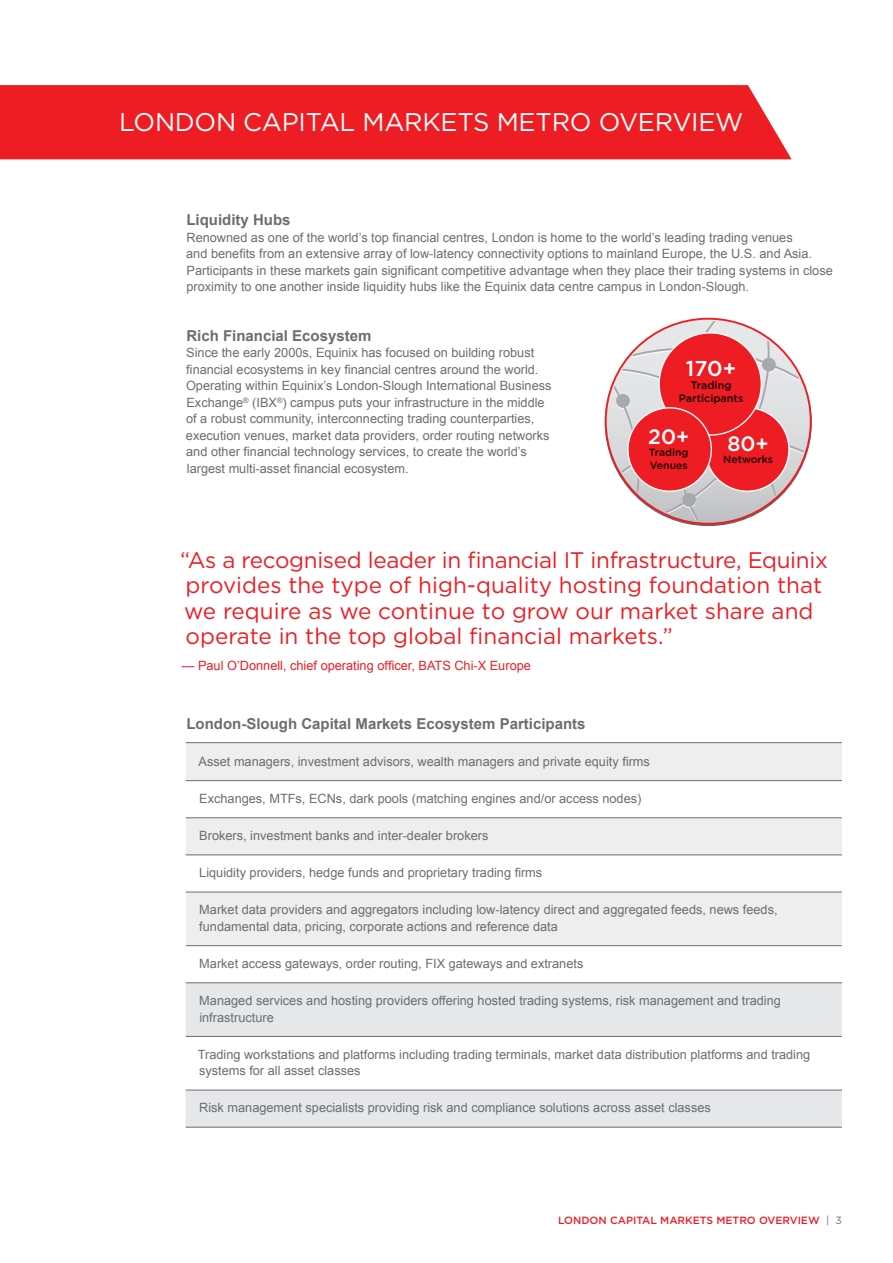
<style>
.page{position:relative;width:893px;height:1263px;background:#fff}
.page>*{position:absolute;margin:0;border:0;box-sizing:border-box;transform-origin:0 0}
.WP_Chapter_Headline{font:25.5px "Gotham";letter-spacing:-.01em;color:#fff}
.Call_Out{font:22.5px/25.5px "Gotham";color:#ee1d23}
.t1{font:500 21.45px "Gotham";color:#fff}
.t2{font:500 20.85px "Gotham";color:#fff}
.Body_Title_1_Space{font:700 15px "Arial";color:#6c6d70}
.Body_Title_2_Space{font:700 15px "Arial";color:#6c6d70}
.Body_Copy{font:12.75px/16.5px "Arial";color:#6c6d70}
.Body_Copy-2{font:12.75px "Arial";color:#ee1d23}
.t3{font:500 10.8px/12.9px "Gotham";color:#170000;text-align:center}
.t4{font:500 10.5px "Gotham";color:#ee1d23}
.t5{font:500 10.35px/12.5px "Gotham";color:#170000}
.s1{font-weight:400;color:#6c6d70}
</style>
<div class="page">
<div style="left:0;top:85px;width:792px;height:74px;background:#ee1d23"></div>
<div style="left:186px;top:743px;width:656px;height:37px;background:#eeeeef"></div>
<svg style="left:186px;top:781px;width:656px;height:164px;fill:#eeeeef"></svg>
<svg style="left:186px;top:983px;width:656px;height:144px;fill:#e6e7e9"></svg>
<hr style="left:186px;top:742px;width:656px;height:1px;background:#6c6d70">
<hr style="left:186px;top:780px;width:656px;height:1px;background:#6c6d70">
<hr style="left:186px;top:817px;width:656px;height:1px;background:#6c6d70">
<hr style="left:186px;top:855px;width:656px;height:1px;background:#6c6d70">
<hr style="left:186px;top:892px;width:656px;height:1px;background:#6c6d70">
<hr style="left:186px;top:945px;width:656px;height:1px;background:#6c6d70">
<hr style="left:186px;top:982px;width:656px;height:1px;background:#6c6d70">
<hr style="left:186px;top:1036px;width:656px;height:1px;background:#6c6d70">
<hr style="left:186px;top:1090px;width:656px;height:1px;background:#6c6d70">
<hr style="left:186px;top:1127px;width:656px;height:1px;background:#6c6d70">
<svg style="left:605px;top:318px;width:207px;height:208px"></svg>
<div style="left:762px;top:358px;width:14px;height:14px;background:#a8a9ad;border-radius:50%"></div>
<div style="left:682px;top:493px;width:14px;height:14px;background:#a8a9ad;border-radius:50%"></div>
<div style="left:616px;top:394px;width:14px;height:14px;background:#a8a9ad;border-radius:50%"></div>
<div style="left:705px;top:408px;width:84px;height:83px;background:#ee1d23;border-radius:50%"></div>
<div style="left:659px;top:333px;width:102px;height:102px;background:#ee1d23;border-radius:50%"></div>
<div style="left:628px;top:408px;width:83px;height:83px;background:#ee1d23;border-radius:50%"></div>
<p class="WP_Chapter_Headline" style="left:119px;top:106px;width:626px">LONDON CAPITAL MARKETS METRO OVERVIEW</p>
<p class="Body_Title_1_Space" style="left:186px;top:210px;width:106px">Liquidity Hubs</p>
<p class="Body_Copy" style="left:186px;top:229px;width:648px">Renowned as one of the world’s top financial centres, London is home to the world’s leading trading venues<br>and benefits from an extensive array of low-latency connectivity options to mainland Europe, the U.S. and Asia.<br>Participants in these markets gain significant competitive advantage when they place their trading systems in close proximity to one another inside liquidity hubs like the Equinix data centre campus in London-Slough.</p>
<p class="Body_Title_2_Space" style="left:186px;top:326px;width:187px">Rich Financial Ecosystem</p>
<p class="Body_Copy" style="left:186px;top:345px;width:367px">Since the early 2000s, Equinix has focused on building robust financial ecosystems in key financial centres around the world.<br>Operating within Equinix’s London-Slough International Business Exchange<sup>®</sup> (IBX<sup>®</sup>) campus puts your infrastructure in the middle of a robust community, interconnecting trading counterparties, execution venues, market data providers, order routing networks and other financial technology services, to create the world’s largest multi-asset financial ecosystem.</p>
<p class="t1" style="left:686px;top:355px;width:52px">170+</p>
<p class="t3" style="left:679px;top:379px;width:66px">Trading<br>Participants</p>
<p class="t2" style="left:648px;top:423px;width:43px">20+</p>
<p class="t5" style="left:649px;top:446px;width:41px">Trading<br>Venues</p>
<p class="t2" style="left:727px;top:430px;width:43px">80+</p>
<p class="t5" style="left:723px;top:453px;width:51px">Networks</p>
<p class="Call_Out" style="left:180px;top:546px;width:649px">“As a recognised leader in financial IT infrastructure, Equinix provides the type of high-quality hosting foundation that we require as we continue to grow our market share and operate in the top global financial markets.”</p>
<p class="Body_Copy-2" style="left:182px;top:657px;width:351px">— Paul O’Donnell, chief operating officer, BATS Chi-X Europe</p>
<p class="Body_Title_1_Space" style="left:186px;top:713px;width:401px">London-Slough Capital Markets Ecosystem Participants</p>
<p class="Body_Copy" style="left:199px;top:753px;width:453px">Asset managers, investment advisors, wealth managers and private equity firms</p>
<p class="Body_Copy" style="left:199px;top:790px;width:444px">Exchanges, MTFs, ECNs, dark pools (matching engines and/or access nodes)</p>
<p class="Body_Copy" style="left:199px;top:827px;width:291px">Brokers, investment banks and inter-dealer brokers</p>
<p class="Body_Copy" style="left:199px;top:864px;width:344px">Liquidity providers, hedge funds and proprietary trading firms</p>
<p class="Body_Copy" style="left:199px;top:902px;width:580px">Market data providers and aggregators including low-latency direct and aggregated feeds, news feeds, fundamental data, pricing, corporate actions and reference data</p>
<p class="Body_Copy" style="left:199px;top:955px;width:386px">Market access gateways, order routing, FIX gateways and extranets</p>
<p class="Body_Copy" style="left:199px;top:992px;width:583px">Managed services and hosting providers offering hosted trading systems, risk management and trading infrastructure</p>
<p class="Body_Copy" style="left:198px;top:1046px;width:614px">Trading workstations and platforms including trading terminals, market data distribution platforms and trading systems for all asset classes</p>
<p class="Body_Copy" style="left:199px;top:1100px;width:513px">Risk management specialists providing risk and compliance solutions across asset classes</p>
<p class="t4" style="left:558px;top:1213px;width:16px">London</p>
<p class="t4" style="left:610px;top:1213px;width:124px">Capital Markets Metro</p>
<p class="t4" style="left:759px;top:1213px;width:84px">Overview <span class="s1">| 3</span></p>
</div>
